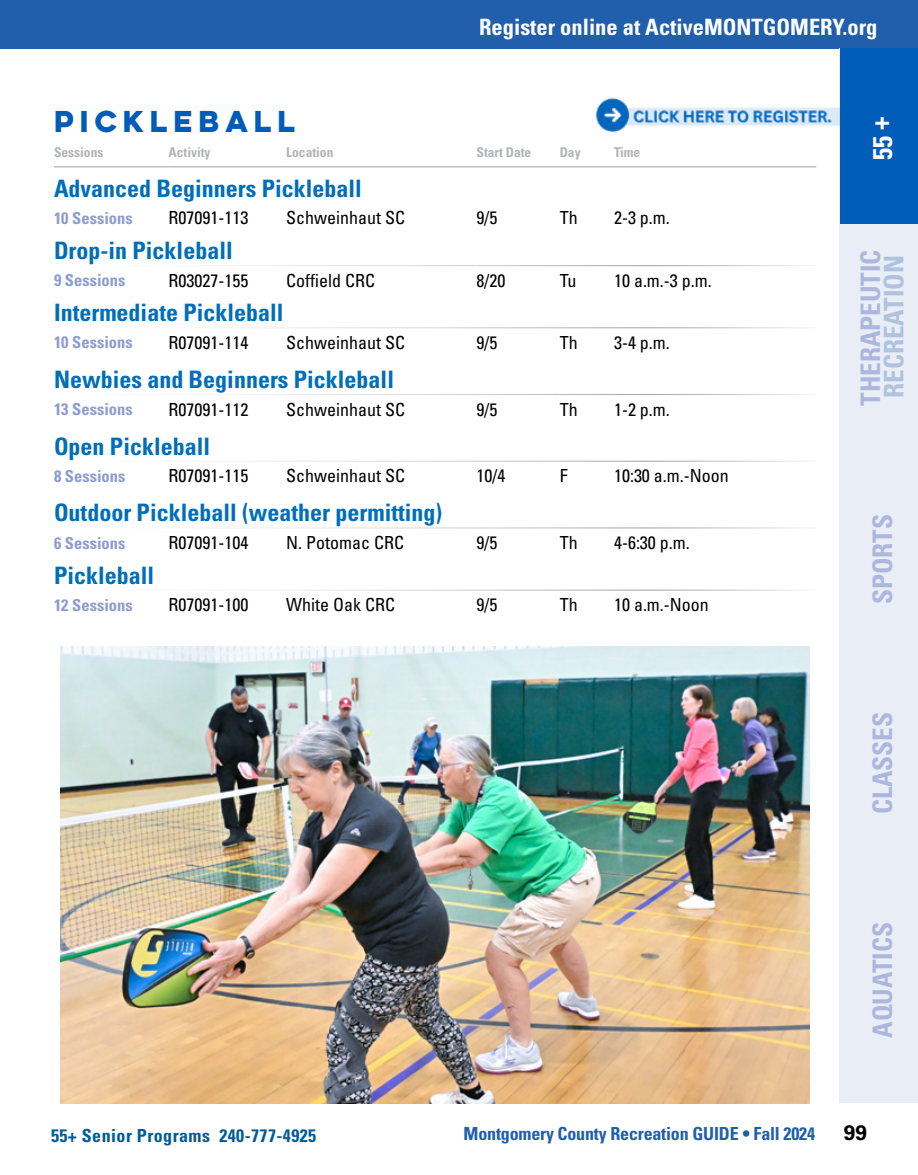
<style>
.page{position:relative;width:918px;height:1175px;background:#fff}
.page>*{position:absolute;margin:0;border:0;box-sizing:border-box;transform-origin:0 0}
.t1{font:700 condensed 27px "Univers LT Std";color:#adb7dd}
.t2{font:700 condensed 27px "Univers LT Std";color:#afc2de}
.t3{font:700 27px "Lulo Clean W01 One";color:#005cb9}
.t4{font:700 condensed 27px "Univers LT Std";color:#fff}
.t5{font:700 condensed 24px "Univers LT Std";color:#006eb9}
.t6{font:700 condensed 22.5px "Univers LT Std";color:#fff}
.t7{font:700 21px "Univers LT Std";color:#000}
.t8{font:condensed 18px "Univers LT Std";color:#000}
.t9{font:700 condensed 18px "Univers LT Std";letter-spacing:-.01em;color:#215eac}
.t10{font:700 condensed 18px "Univers LT Std";letter-spacing:.025em;color:#005c97}
.t11{font:700 condensed 16.5px "Univers LT Std";color:#8d9ccf}
.t12{font:700 condensed 13.5px "Univers LT Std";color:#b1b4b6}
</style>
<div class="page">
<div style="left:0;top:0;width:918px;height:49px;background:#215eac"></div>
<div style="left:840px;top:49px;width:78px;height:1054px;background:#e9eef6"></div>
<div style="left:840px;top:49px;width:78px;height:175px;background:#005cb9"></div>
<img style="left:61px;top:646px;width:749px;height:457px">
<hr style="left:54px;top:166px;width:115px;height:1px;background:#a7a9ac">
<hr style="left:169px;top:166px;width:117px;height:1px;background:#a7a9ac">
<hr style="left:286px;top:166px;width:191px;height:1px;background:#a7a9ac">
<hr style="left:477px;top:166px;width:83px;height:1px;background:#a7a9ac">
<hr style="left:560px;top:166px;width:54px;height:1px;background:#a7a9ac">
<hr style="left:614px;top:166px;width:202px;height:1px;background:#a7a9ac">
<img style="left:595px;top:90px;width:245px;height:50px">
<p class="t6" style="left:479px;top:14px;width:400px">Register online at ActiveMONTGOMERY.org</p>
<p class="t3" style="left:54px;top:102px;width:249px">PICKLEBALL</p>
<p class="t12" style="left:54px;top:144px;width:51px">Sessions</p>
<p class="t12" style="left:169px;top:144px;width:43px">Activity</p>
<p class="t12" style="left:286px;top:144px;width:49px">Location</p>
<p class="t12" style="left:477px;top:144px;width:56px">Start Date</p>
<p class="t12" style="left:560px;top:144px;width:22px">Day</p>
<p class="t12" style="left:614px;top:144px;width:28px">Time</p>
<p class="t5" style="left:54px;top:174px;width:309px">Advanced Beginners Pickleball</p>
<p class="t11" style="left:54px;top:208px;width:80px">10 Sessions</p>
<p class="t8" style="left:169px;top:206px;width:81px">R07091-113</p>
<p class="t8" style="left:286px;top:206px;width:121px">Schweinhaut SC</p>
<p class="t8" style="left:477px;top:206px;width:22px">9/5</p>
<p class="t8" style="left:560px;top:206px;width:19px">Th</p>
<p class="t8" style="left:614px;top:206px;width:57px">2-3 p.m.</p>
<p class="t5" style="left:54px;top:236px;width:180px">Drop-in Pickleball</p>
<p class="t11" style="left:54px;top:270px;width:73px">9 Sessions</p>
<p class="t8" style="left:169px;top:269px;width:81px">R03027-155</p>
<p class="t8" style="left:286px;top:269px;width:91px">Coffield CRC</p>
<p class="t8" style="left:477px;top:269px;width:30px">8/20</p>
<p class="t8" style="left:560px;top:269px;width:18px">Tu</p>
<p class="t8" style="left:614px;top:269px;width:99px">10 a.m.-3 p.m.</p>
<p class="t5" style="left:54px;top:298px;width:231px">Intermediate Pickleball</p>
<p class="t11" style="left:54px;top:332px;width:80px">10 Sessions</p>
<p class="t8" style="left:169px;top:331px;width:81px">R07091-114</p>
<p class="t8" style="left:286px;top:331px;width:121px">Schweinhaut SC</p>
<p class="t8" style="left:477px;top:331px;width:22px">9/5</p>
<p class="t8" style="left:560px;top:331px;width:19px">Th</p>
<p class="t8" style="left:614px;top:331px;width:57px">3-4 p.m.</p>
<p class="t5" style="left:54px;top:365px;width:342px">Newbies and Beginners Pickleball</p>
<p class="t11" style="left:54px;top:399px;width:80px">13 Sessions</p>
<p class="t8" style="left:169px;top:398px;width:81px">R07091-112</p>
<p class="t8" style="left:286px;top:398px;width:121px">Schweinhaut SC</p>
<p class="t8" style="left:477px;top:398px;width:22px">9/5</p>
<p class="t8" style="left:560px;top:398px;width:19px">Th</p>
<p class="t8" style="left:614px;top:398px;width:57px">1-2 p.m.</p>
<p class="t5" style="left:54px;top:431px;width:158px">Open Pickleball</p>
<p class="t11" style="left:54px;top:466px;width:73px">8 Sessions</p>
<p class="t8" style="left:169px;top:464px;width:81px">R07091-115</p>
<p class="t8" style="left:286px;top:464px;width:121px">Schweinhaut SC</p>
<p class="t8" style="left:477px;top:464px;width:30px">10/4</p>
<p class="t8" style="left:560px;top:464px;width:9px">F</p>
<p class="t8" style="left:614px;top:464px;width:116px">10:30 a.m.-Noon</p>
<p class="t5" style="left:54px;top:498px;width:390px">Outdoor Pickleball (weather permitting)</p>
<p class="t11" style="left:54px;top:532px;width:73px">6 Sessions</p>
<p class="t8" style="left:169px;top:531px;width:81px">R07091-104</p>
<p class="t8" style="left:286px;top:531px;width:120px">N. Potomac CRC</p>
<p class="t8" style="left:477px;top:531px;width:22px">9/5</p>
<p class="t8" style="left:560px;top:531px;width:19px">Th</p>
<p class="t8" style="left:614px;top:531px;width:77px">4-6:30 p.m.</p>
<p class="t5" style="left:54px;top:560px;width:102px">Pickleball</p>
<p class="t11" style="left:54px;top:594px;width:80px">12 Sessions</p>
<p class="t8" style="left:169px;top:593px;width:81px">R07091-100</p>
<p class="t8" style="left:286px;top:593px;width:111px">White Oak CRC</p>
<p class="t8" style="left:477px;top:593px;width:22px">9/5</p>
<p class="t8" style="left:560px;top:593px;width:19px">Th</p>
<p class="t8" style="left:614px;top:593px;width:96px">10 a.m.-Noon</p>
<h1 class="t4" style="left:866px;top:160px;width:45px;rotate:-90deg">55 +</h1>
<h1 class="t1" style="left:854px;top:406px;width:158px;rotate:-90deg">THERAPEUTIC</h1>
<h1 class="t2" style="left:877px;top:398px;width:144px;rotate:-90deg">RECREATION</h1>
<h1 class="t1" style="left:866px;top:604px;width:92px;rotate:-90deg">SPORTS</h1>
<h1 class="t1" style="left:866px;top:814px;width:104px;rotate:-90deg">CLASSES</h1>
<h1 class="t1" style="left:866px;top:1037px;width:117px;rotate:-90deg">AQUATICS</h1>
<p class="t10" style="left:51px;top:1124px;width:267px">55+ Senior Programs 240-777-4925</p>
<p class="t9" style="left:464px;top:1122px;width:353px">Montgomery County Recreation GUIDE • Fall 2024</p>
<p class="t7" style="left:844px;top:1120px;width:25px">99</p>
</div>
